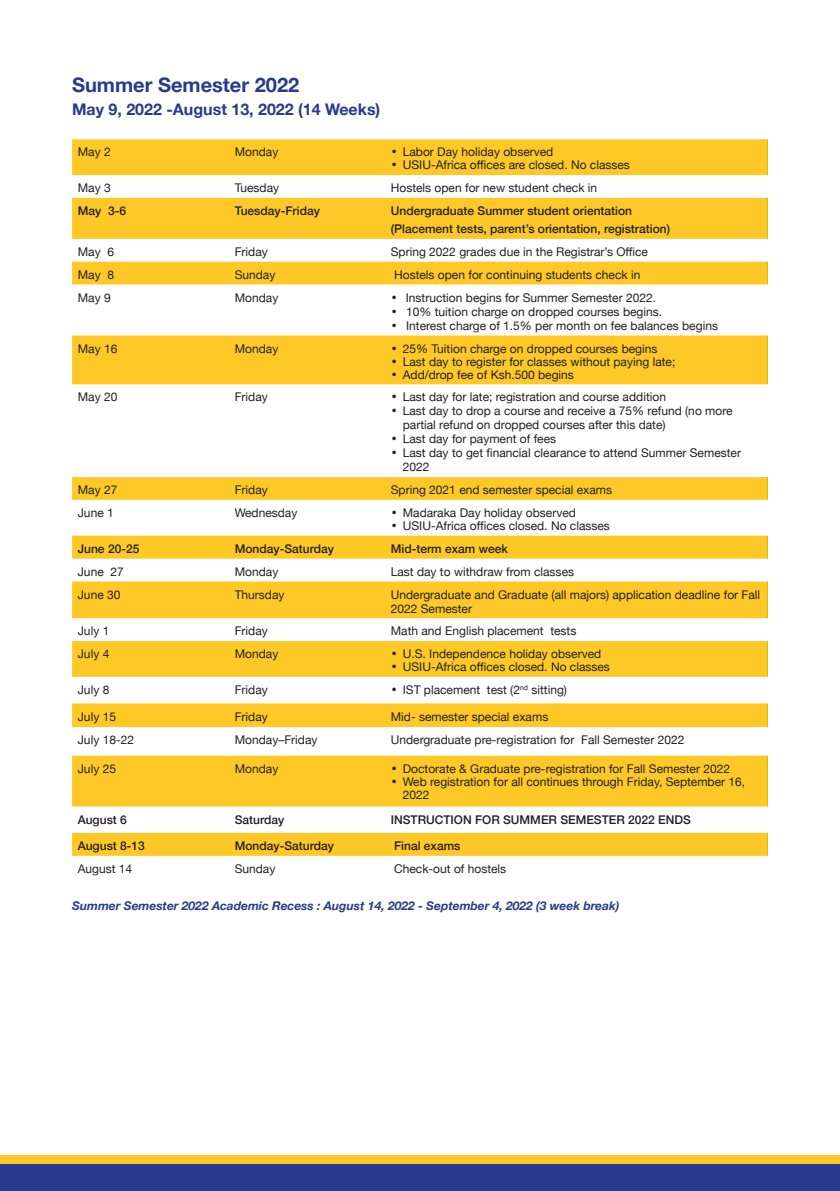
<style>
.page{position:relative;width:840px;height:1191px;background:#fff}
.page>*{position:absolute;margin:0;border:0;box-sizing:border-box;transform-origin:0 0}
.t1{font:700 20px "Helvetica Neue";color:#283a8b}
.t2{font:700 16px "Helvetica Neue";color:#283a8b}
.t3{font:12px/14px "Helvetica Neue";color:#231f20}
.t4{font:500 12px "Helvetica Neue";color:#231f20}
.t5{font:italic 700 12px "Helvetica Neue";color:#283a8b}
</style>
<div class="page">
<svg style="left:72px;top:139px;width:695px;height:717px"></svg>
<hr style="left:766px;top:139px;width:1px;height:36px;background:#d7ba03">
<hr style="left:766px;top:198px;width:1px;height:41px;background:#d7ba03">
<svg style="left:766px;top:262px;width:1px;height:22px"></svg>
<hr style="left:766px;top:335px;width:1px;height:49px;background:#d7ba03">
<svg style="left:766px;top:477px;width:1px;height:23px"></svg>
<svg style="left:766px;top:535px;width:1px;height:23px"></svg>
<hr style="left:766px;top:581px;width:1px;height:37px;background:#d7ba03">
<hr style="left:766px;top:641px;width:1px;height:36px;background:#d7ba03">
<svg style="left:766px;top:703px;width:1px;height:24px"></svg>
<hr style="left:766px;top:755px;width:1px;height:51px;background:#d7ba03">
<svg style="left:766px;top:833px;width:1px;height:23px"></svg>
<div style="left:0;top:1155px;width:839px;height:36px;background:#fec927"></div>
<div style="left:0;top:1164px;width:839px;height:27px;background:#283a8b"></div>
<p class="t1" style="left:72px;top:69px;width:229px">Summer Semester 2022</p>
<p class="t2" style="left:72px;top:97px;width:309px">May 9, 2022 -August 13, 2022 (14 Weeks)</p>
<p class="t3" style="left:78px;top:146px;width:34px">May 2</p>
<p class="t3" style="left:234px;top:146px;width:45px">Monday</p>
<p class="t3" style="left:391px;top:146px;width:163px">• Labor Day holiday observed</p>
<p class="t3" style="left:391px;top:159px;width:240px">• USIU-Africa offices are closed. No classes</p>
<p class="t3" style="left:78px;top:182px;width:34px">May 3</p>
<p class="t3" style="left:234px;top:182px;width:46px">Tuesday</p>
<p class="t3" style="left:390px;top:182px;width:208px">Hostels open for new student check in</p>
<p class="t4" style="left:78px;top:201px;width:50px">May 3-6</p>
<p class="t4" style="left:234px;top:201px;width:87px">Tuesday-Friday</p>
<p class="t4" style="left:390px;top:201px;width:243px">Undergraduate Summer student orientation</p>
<p class="t4" style="left:390px;top:219px;width:281px">(Placement tests, parent’s orientation, registration)</p>
<p class="t3" style="left:78px;top:245px;width:38px">May 6</p>
<p class="t3" style="left:234px;top:245px;width:35px">Friday</p>
<p class="t3" style="left:390px;top:245px;width:258px">Spring 2022 grades due in the Registrar’s Office</p>
<p class="t3" style="left:78px;top:268px;width:38px">May 8</p>
<p class="t3" style="left:234px;top:268px;width:42px">Sunday</p>
<p class="t3" style="left:394px;top:268px;width:248px">Hostels open for continuing students check in</p>
<p class="t3" style="left:78px;top:291px;width:34px">May 9</p>
<p class="t3" style="left:234px;top:291px;width:45px">Monday</p>
<p class="t3" style="left:391px;top:291px;width:266px">• Instruction begins for Summer Semester 2022.</p>
<p class="t3" style="left:391px;top:305px;width:272px">• 10% tuition charge on dropped courses begins.</p>
<p class="t3" style="left:391px;top:319px;width:328px">• Interest charge of 1.5% per month on fee balances begins</p>
<p class="t3" style="left:78px;top:342px;width:41px">May 16</p>
<p class="t3" style="left:234px;top:342px;width:45px">Monday</p>
<p class="t3" style="left:391px;top:342px;width:267px">• 25% Tuition charge on dropped courses begins</p>
<p class="t3" style="left:391px;top:355px;width:285px">• Last day to register for classes without paying late;</p>
<p class="t3" style="left:391px;top:368px;width:184px">• Add/drop fee of Ksh.500 begins</p>
<p class="t3" style="left:78px;top:391px;width:41px">May 20</p>
<p class="t3" style="left:234px;top:391px;width:35px">Friday</p>
<p class="t3" style="left:391px;top:391px;width:276px">• Last day for late; registration and course addition</p>
<p class="t3" style="left:402px;top:405px;width:331px;text-indent:-11px">• Last day to drop a course and receive a 75% refund (no more partial refund on dropped courses after this date)</p>
<p class="t3" style="left:391px;top:433px;width:166px">• Last day for payment of fees</p>
<p class="t3" style="left:402px;top:447px;width:339px;text-indent:-11px">• Last day to get financial clearance to attend Summer Semester<br>2022</p>
<p class="t3" style="left:78px;top:483px;width:41px">May 27</p>
<p class="t3" style="left:234px;top:483px;width:35px">Friday</p>
<p class="t3" style="left:390px;top:483px;width:223px">Spring 2021 end semester special exams</p>
<p class="t3" style="left:78px;top:506px;width:38px">June 1</p>
<p class="t3" style="left:234px;top:506px;width:64px">Wednesday</p>
<p class="t3" style="left:391px;top:506px;width:186px">• Madaraka Day holiday observed</p>
<p class="t3" style="left:391px;top:519px;width:220px">• USIU-Africa offices closed. No classes</p>
<p class="t4" style="left:78px;top:539px;width:63px">June 20-25</p>
<p class="t4" style="left:234px;top:539px;width:101px">Monday-Saturday</p>
<p class="t4" style="left:390px;top:539px;width:118px">Mid-term exam week</p>
<p class="t3" style="left:78px;top:565px;width:48px">June 27</p>
<p class="t3" style="left:234px;top:565px;width:45px">Monday</p>
<p class="t3" style="left:390px;top:565px;width:185px">Last day to withdraw from classes</p>
<p class="t3" style="left:78px;top:588px;width:44px">June 30</p>
<p class="t3" style="left:234px;top:588px;width:51px">Thursday</p>
<p class="t3" style="left:390px;top:588px;width:371px">Undergraduate and Graduate (all majors) application deadline for Fall<br>2022 Semester</p>
<p class="t3" style="left:78px;top:625px;width:33px">July 1</p>
<p class="t3" style="left:234px;top:625px;width:35px">Friday</p>
<p class="t3" style="left:390px;top:625px;width:187px">Math and English placement tests</p>
<p class="t3" style="left:78px;top:647px;width:33px">July 4</p>
<p class="t3" style="left:234px;top:647px;width:45px">Monday</p>
<p class="t3" style="left:391px;top:647px;width:211px">• U.S. Independence holiday observed</p>
<p class="t3" style="left:391px;top:660px;width:220px">• USIU-Africa offices closed. No classes</p>
<p class="t3" style="left:78px;top:683px;width:33px">July 8</p>
<p class="t3" style="left:234px;top:683px;width:35px">Friday</p>
<p class="t3" style="left:391px;top:683px;width:177px">• IST placement test (2<sup>nd</sup> sitting)</p>
<p class="t3" style="left:78px;top:710px;width:40px">July 15</p>
<p class="t3" style="left:234px;top:710px;width:35px">Friday</p>
<p class="t3" style="left:390px;top:710px;width:159px">Mid- semester special exams</p>
<p class="t3" style="left:78px;top:733px;width:58px">July 18-22</p>
<p class="t3" style="left:234px;top:733px;width:84px">Monday–Friday</p>
<p class="t3" style="left:390px;top:733px;width:295px">Undergraduate pre-registration for Fall Semester 2022</p>
<p class="t3" style="left:78px;top:762px;width:40px">July 25</p>
<p class="t3" style="left:234px;top:762px;width:45px">Monday</p>
<p class="t3" style="left:391px;top:762px;width:340px">• Doctorate &amp; Graduate pre-registration for Fall Semester 2022</p>
<p class="t3" style="left:402px;top:775px;width:344px;line-height:13px;text-indent:-11px">• Web registration for all continues through Friday, September 16,<br>2022</p>
<p class="t4" style="left:78px;top:810px;width:51px">August 6</p>
<p class="t4" style="left:234px;top:810px;width:51px">Saturday</p>
<p class="t4" style="left:390px;top:810px;width:301px">INSTRUCTION FOR SUMMER SEMESTER 2022 ENDS</p>
<p class="t4" style="left:78px;top:836px;width:69px">August 8-13</p>
<p class="t4" style="left:234px;top:836px;width:101px">Monday-Saturday</p>
<p class="t4" style="left:394px;top:836px;width:68px">Final exams</p>
<p class="t3" style="left:78px;top:862px;width:56px">August 14</p>
<p class="t3" style="left:234px;top:862px;width:42px">Sunday</p>
<p class="t3" style="left:394px;top:862px;width:114px">Check-out of hostels</p>
<p class="t5" style="left:72px;top:896px;width:548px">Summer Semester 2022 Academic Recess : August 14, 2022 - September 4, 2022 (3 week break)</p>
</div>
